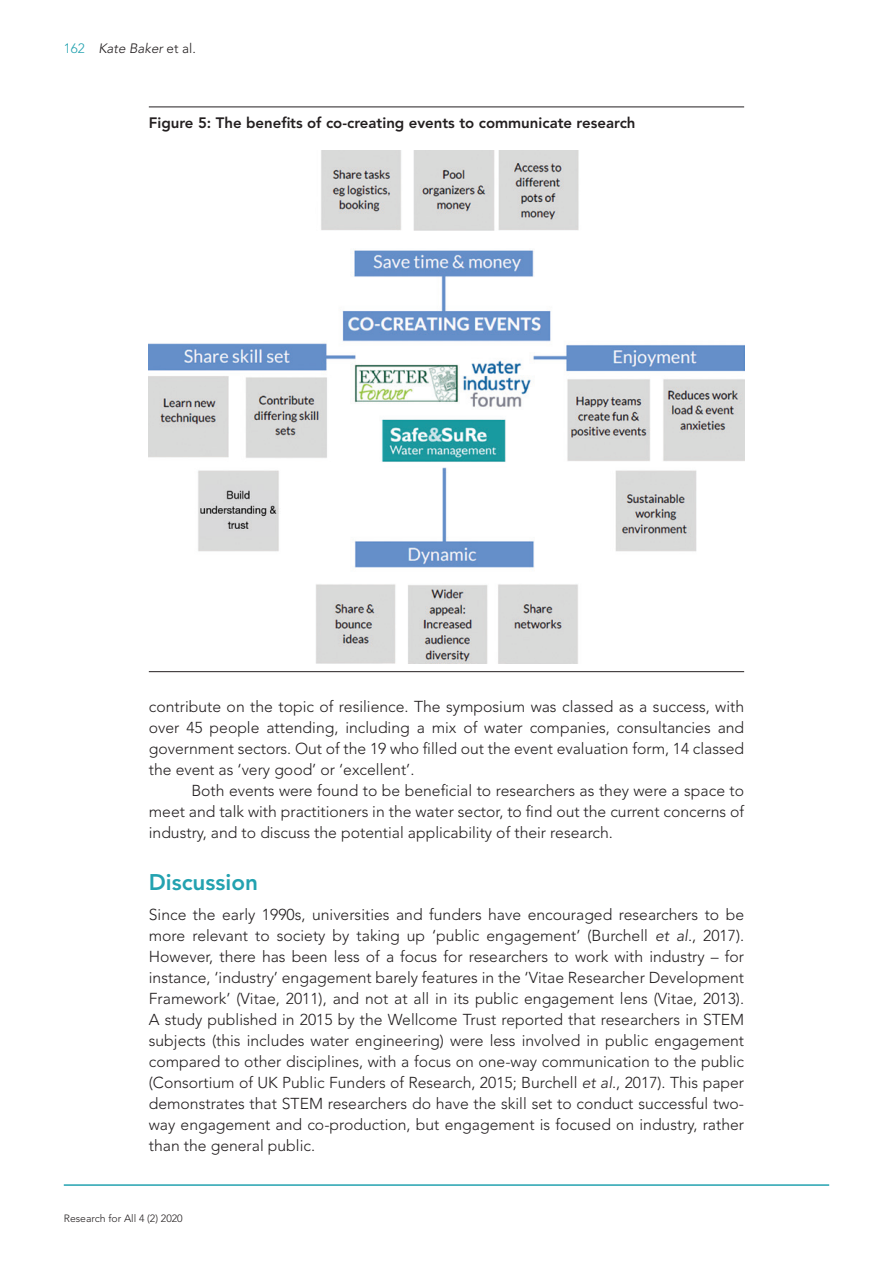
<style>
.page{position:relative;width:893px;height:1263px;background:#fff}
.page>*{position:absolute;margin:0;border:0;box-sizing:border-box;transform-origin:0 0}
.t1{font:800 22.5px "Avenir LT Std";color:#23a2b0}
.t2{font:300 15.75px/21px "Avenir LT Std";color:#231f20;text-align:justify}
.t3{font:800 15px "Avenir LT Std";color:#231f20}
.t4{font:italic 300 13.5px "Avenir LT Std";color:#231f20}
.t5{font:300 10.5px "Avenir LT Std";color:#231f20}
.s1{font-style:normal;color:#23a2b0}
.s2{font-style:normal}
.s3{font-style:italic}
</style>
<div class="page">
<hr style="left:64px;top:1184px;width:765px;height:2px;background:#23a2b0">
<hr style="left:149px;top:107px;width:595px;height:1px;background:#231f20">
<hr style="left:149px;top:671px;width:595px;height:1px;background:#231f20">
<img style="left:149px;top:151px;width:595px;height:512px">
<p class="t4" style="left:64px;top:40px;width:134px"><span class="s1">162</span> Kate Baker <span class="s2">et al.</span></p>
<p class="t3" style="left:149px;top:114px;width:488px">Figure 5: The benefits of co-creating events to communicate research</p>
<p class="t2" style="left:149px;top:696px;width:597px">contribute on the topic of resilience. The symposium was classed as a success, with over 45 people attending, including a mix of water companies, consultancies and government sectors. Out of the 19 who filled out the event evaluation form, 14 classed the event as ‘very good’ or ‘excellent’.</p>
<p class="t2" style="left:149px;top:780px;width:597px;text-indent:43px">Both events were found to be beneficial to researchers as they were a space to meet and talk with practitioners in the water sector, to find out the current concerns of industry, and to discuss the potential applicability of their research.</p>
<h1 class="t1" style="left:149px;top:869px;width:111px">Discussion</h1>
<p class="t2" style="left:149px;top:904px;width:597px">Since the early 1990s, universities and funders have encouraged researchers to be more relevant to society by taking up ‘public engagement’ (Burchell <span class="s3">et al</span>., 2017).<br>However, there has been less of a focus for researchers to work with industry – for instance, ‘industry’ engagement barely features in the ‘Vitae Researcher Development Framework’ (Vitae, 2011), and not at all in its public engagement lens (Vitae, 2013).<br>A study published in 2015 by the Wellcome Trust reported that researchers in STEM subjects (this includes water engineering) were less involved in public engagement compared to other disciplines, with a focus on one-way communication to the public (Consortium of UK Public Funders of Research, 2015; Burchell <span class="s3">et al</span>., 2017). This paper demonstrates that STEM researchers do have the skill set to conduct successful two&shy;way engagement and co-production, but engagement is focused on industry, rather than the general public.</p>
<p class="t5" style="left:64px;top:1212px;width:120px">Research for All 4 (2) 2020</p>
</div>
